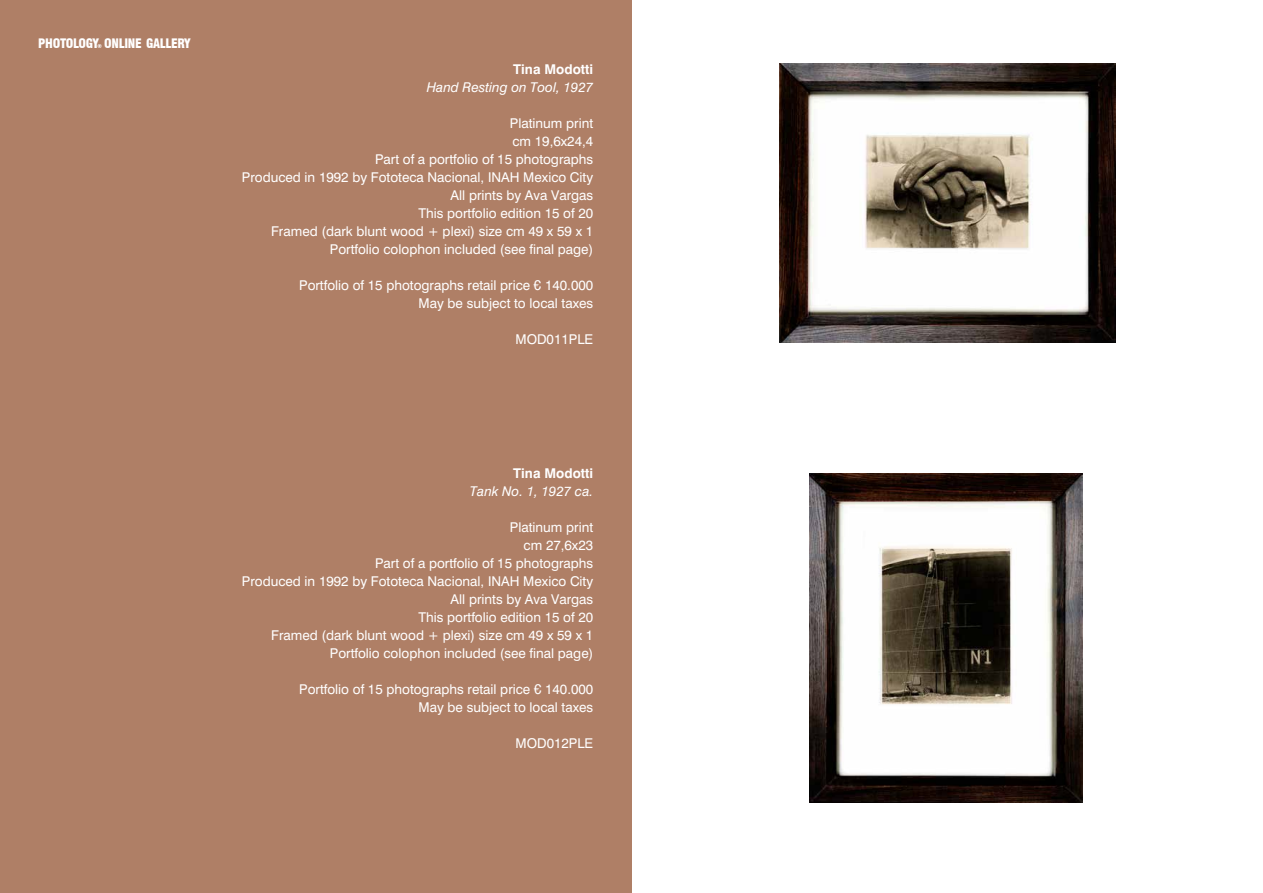
<style>
.page{position:relative;width:1263px;height:893px;background:#fff}
.page>*{position:absolute;margin:0;border:0;box-sizing:border-box;transform-origin:0 0}
.t1{font:13.5px/18px "Swis 721 BT Regular 2";color:#fff;text-align:right}
.t2{font:13.5px "Swis 721 BT Regular 3";color:#fff}
.t3{font:700 13.5px "Swiss 721 BT";color:#fff}
.t4{font:900 condensed 12.75px "Swiss 721 BT";letter-spacing:-.025em;color:#fff}
.t5{font:900 condensed 5.4px "Swiss 721 BT";color:#fff}
</style>
<div class="page">
<div style="left:0;top:0;width:631px;height:893px;background:#af7f66"></div>
<img style="left:809px;top:473px;width:273px;height:329px">
<img style="left:779px;top:64px;width:336px;height:279px">
<p class="t4" style="left:38px;top:36px;width:154px">PHOTOLOGY ONLINE GALLERY</p>
<p class="t5" style="left:97px;top:43px;width:6px">®</p>
<p class="t3" style="left:513px;top:61px;width:81px">Tina Modotti</p>
<p class="t2" style="left:427px;top:79px;width:168px">Hand Resting on Tool, 1927</p>
<p class="t1" style="left:242px;top:114px;width:353px">Platinum print<br>cm 19,6x24,4<br>Part of a portfolio of 15 photographs<br>Produced in 1992 by Fototeca Nacional, INAH Mexico City All prints by Ava Vargas<br>This portfolio edition 15 of 20<br>Framed (dark blunt wood + plexi) size cm 49 x 59 x 1<br>Portfolio colophon included (see final page)</p>
<p class="t1" style="left:299px;top:276px;width:296px">Portfolio of 15 photographs retail price € 140.000<br>May be subject to local taxes</p>
<p class="t1" style="left:515px;top:330px;width:79px">MOD011PLE</p>
<p class="t3" style="left:513px;top:465px;width:81px">Tina Modotti</p>
<p class="t2" style="left:470px;top:483px;width:125px">Tank No. 1, 1927 ca.</p>
<p class="t1" style="left:242px;top:518px;width:353px">Platinum print<br>cm 27,6x23<br>Part of a portfolio of 15 photographs<br>Produced in 1992 by Fototeca Nacional, INAH Mexico City All prints by Ava Vargas<br>This portfolio edition 15 of 20<br>Framed (dark blunt wood + plexi) size cm 49 x 59 x 1<br>Portfolio colophon included (see final page)</p>
<p class="t1" style="left:299px;top:680px;width:296px">Portfolio of 15 photographs retail price € 140.000<br>May be subject to local taxes</p>
<p class="t1" style="left:515px;top:734px;width:79px">MOD012PLE</p>
</div>
